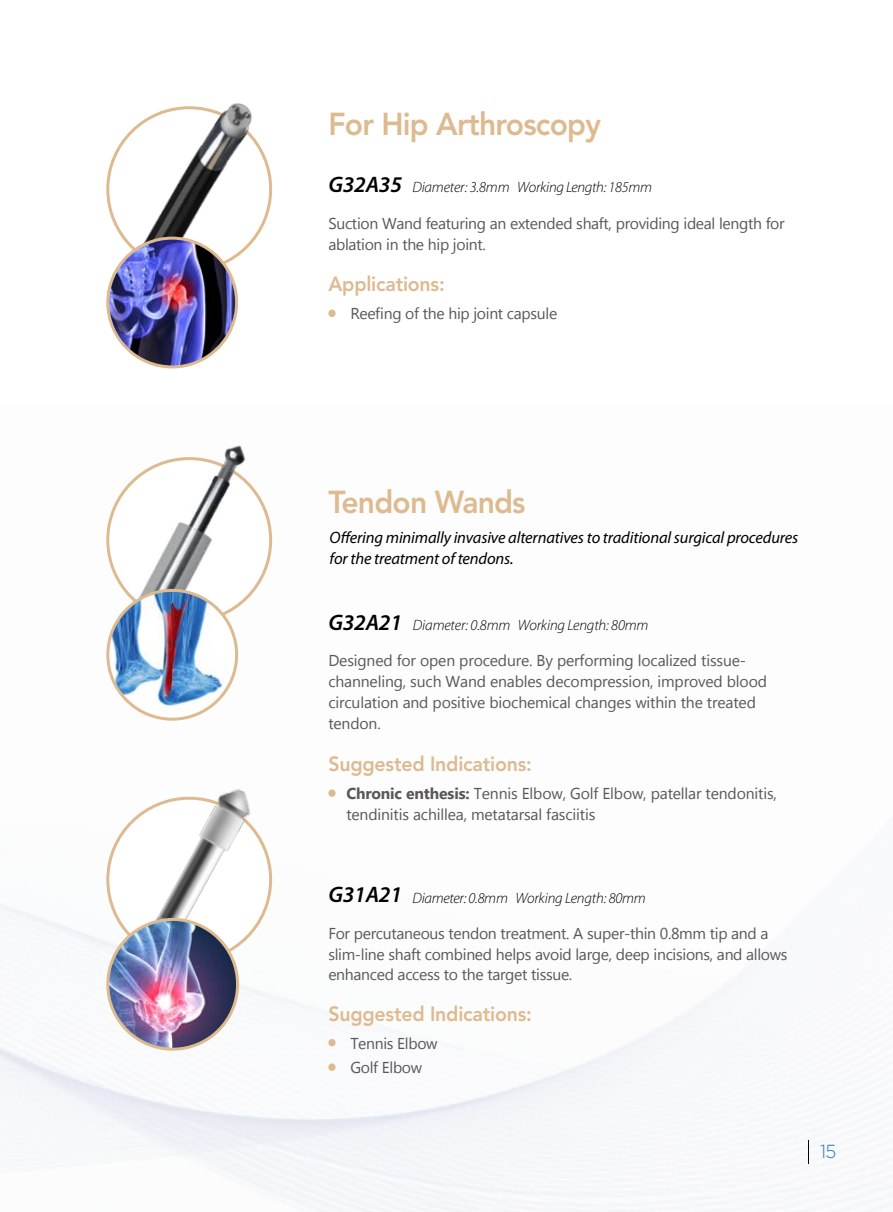
<style>
.page{position:relative;width:893px;height:1212px;background:#fff}
.page>*{position:absolute;margin:0;border:0;box-sizing:border-box;transform-origin:0 0}
.t1{font:800 31.5px "Avenir";letter-spacing:-.025em;color:#ddba8f;scale:.95 1}
.t2{font:800 20.4px "Avenir";letter-spacing:-.01em;color:#ddba8f;scale:.95 1}
.t3{font:300 18.9px "Gotham Rounded";color:#2a78b3;scale:.95 1}
.t4{font:italic 16.5px/21px "Myriad Pro";letter-spacing:-.01em;color:#000}
.t5{font:15.75px/21px "Lao UI";letter-spacing:-.02em;color:#595757}
.t6{font:italic 300 15px "Myriad Pro";letter-spacing:-.01em;color:#000}
.s1{font-weight:600;font-size:22.5px}
.s2{font-weight:700}
</style>
<div class="page">
<img style="left:0;top:457px;width:893px;height:755px">
<div style="left:328px;top:310px;width:8px;height:7px;background:#ddba8f;border-radius:50%"></div>
<div style="left:328px;top:1039px;width:8px;height:7px;background:#ddba8f;border-radius:50%"></div>
<div style="left:328px;top:1063px;width:8px;height:8px;background:#ddba8f;border-radius:50%"></div>
<div style="left:328px;top:789px;width:8px;height:8px;background:#ddba8f;border-radius:50%"></div>
<img style="left:108px;top:108px;width:163px;height:163px;border-radius:81px">
<img style="left:208px;top:103px;width:54px;height:47px">
<img style="left:108px;top:239px;width:129px;height:128px">
<div style="left:106px;top:237px;width:132px;height:131px;border:3px solid #ddba8f;border-radius:50%"></div>
<img style="left:108px;top:459px;width:163px;height:162px;border-radius:81px">
<img style="left:196px;top:445px;width:70px;height:53px">
<img style="left:108px;top:591px;width:129px;height:128px">
<div style="left:106px;top:589px;width:132px;height:132px;border:3px solid #ddba8f;border-radius:50%"></div>
<img style="left:109px;top:798px;width:162px;height:163px">
<img style="left:201px;top:765px;width:71px;height:71px">
<img style="left:108px;top:919px;width:128px;height:130px">
<div style="left:106px;top:918px;width:133px;height:133px;border:3px solid #ddba8f;border-radius:50%"></div>
<svg style="left:808px;top:1140px;width:1px;height:23px"></svg>
<h1 class="t1" style="left:328px;top:106px;width:288px">For Hip Arthroscopy</h1>
<p class="t6" style="left:328px;top:179px;width:325px"><span class="s1">G32A35</span> Diameter: 3.8mm Working Length: 185mm</p>
<p class="t5" style="left:328px;top:212px;width:458px">Suction Wand featuring an extended shaft, providing ideal length for ablation in the hip joint.</p>
<p class="t2" style="left:328px;top:272px;width:124px">Applications:</p>
<p class="t5" style="left:350px;top:303px;width:208px">Reefing of the hip joint capsule</p>
<h1 class="t1" style="left:328px;top:483px;width:209px">Tendon Wands</h1>
<p class="t4" style="left:330px;top:527px;width:470px">Offering minimally invasive alternatives to traditional surgical procedures for the treatment of tendons.</p>
<p class="t6" style="left:328px;top:617px;width:322px"><span class="s1">G32A21</span> Diameter: 0.8mm Working Length: 80mm</p>
<p class="t5" style="left:328px;top:650px;width:440px">Designed for open procedure. By performing localized tissue&shy;channeling, such Wand enables decompression, improved blood circulation and positive biochemical changes within the treated tendon.</p>
<p class="t2" style="left:328px;top:752px;width:216px">Suggested Indications:</p>
<p class="t5" style="left:346px;top:782px;width:432px"><span class="s2">Chronic enthesis:</span> Tennis Elbow, Golf Elbow, patellar tendonitis, tendinitis achillea, metatarsal fasciitis</p>
<p class="t6" style="left:328px;top:890px;width:319px"><span class="s1">G31A21</span> Diameter: 0.8mm Working Length: 80mm</p>
<p class="t5" style="left:328px;top:923px;width:461px;line-height:20.2px">For percutaneous tendon treatment. A super-thin 0.8mm tip and a slim-line shaft combined helps avoid large, deep incisions, and allows enhanced access to the target tissue.</p>
<p class="t2" style="left:328px;top:1001px;width:216px">Suggested Indications:</p>
<p class="t5" style="left:350px;top:1030px;width:89px;line-height:24.5px">Tennis Elbow<br>Golf Elbow</p>
<p class="t3" style="left:820px;top:1138px;width:18px">15</p>
</div>
